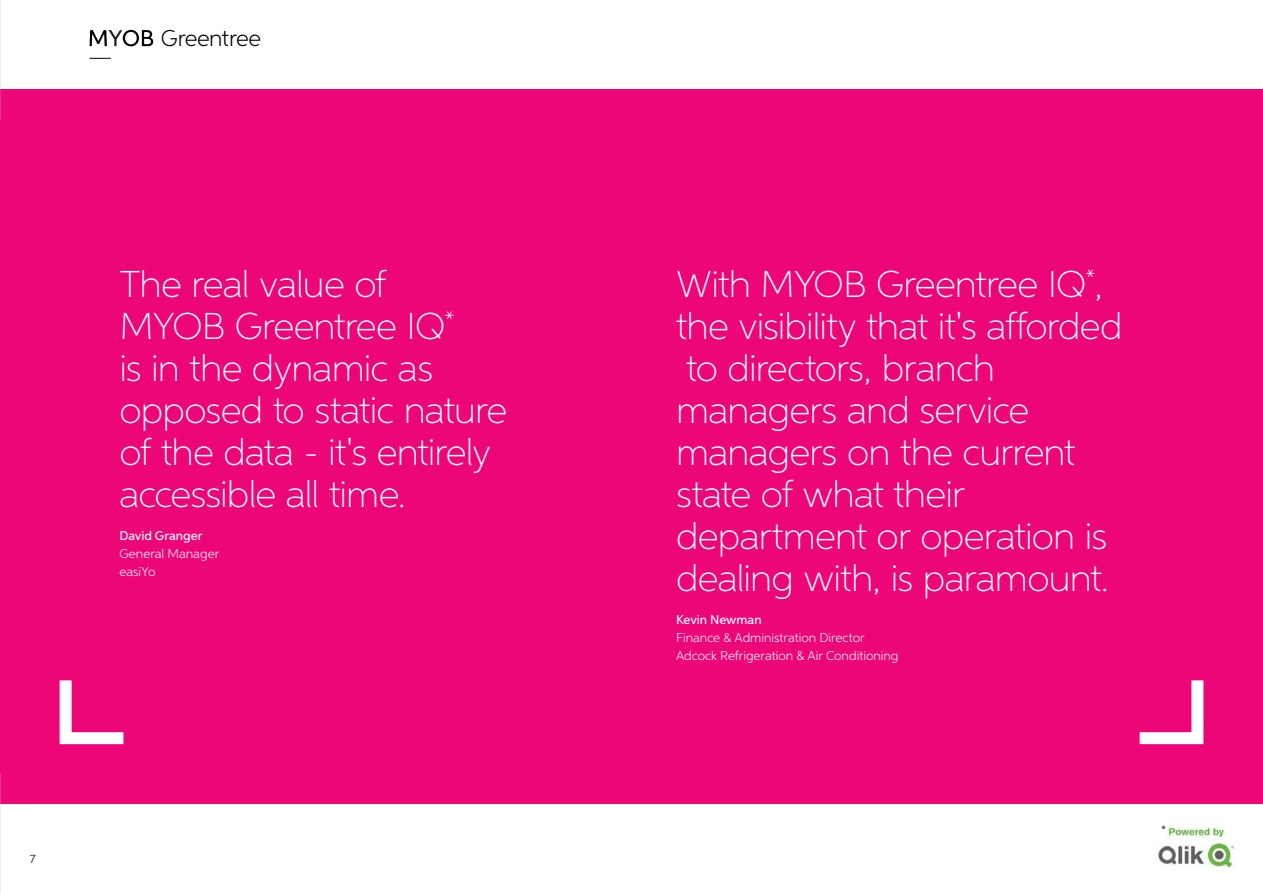
<style>
.page{position:relative;width:1263px;height:893px;background:#fff}
.page>*{position:absolute;margin:0;border:0;box-sizing:border-box;transform-origin:0 0}
.t1{font:100 37.5px/42px "Neutro MYOB";letter-spacing:-.02em;color:#fff}
.t2{font:300 22.95px "Neutro MYOB";letter-spacing:-.02em;color:#000}
.t3{font:300 12.75px/18px "Neutro MYOB";color:#fff}
.t4{font:500 12.75px "Neutro MYOB";color:#fff}
.t5{font:300 12px "Neutro MYOB";color:#000}
.t6{font:300 10.5px "Neutro MYOB";color:#000}
</style>
<div class="page">
<svg style="left:90px;top:58px;width:21px;height:1px"></svg>
<svg style="left:90px;top:30px;width:63px;height:16px"></svg>
<div style="left:0;top:89px;width:1263px;height:715px;background:#ed0677"></div>
<svg style="left:1139px;top:680px;width:65px;height:65px"></svg>
<svg style="left:59px;top:680px;width:65px;height:65px"></svg>
<img style="left:1158px;top:824px;width:78px;height:44px">
<hr style="left:1262px;top:30px;width:1px;height:30px;background:#bcbec0">
<hr style="left:1262px;top:774px;width:1px;height:30px;background:#bcbec0">
<hr style="left:1262px;top:89px;width:1px;height:30px;background:#bcbec0">
<hr style="left:1262px;top:833px;width:1px;height:30px;background:#bcbec0">
<hr style="left:1262px;top:863px;width:1px;height:30px;background:#bcbec0">
<hr style="left:792px;top:0;width:30px;height:1px;background:#bcbec0">
<hr style="left:381px;top:0;width:30px;height:1px;background:#bcbec0">
<hr style="left:89px;top:0;width:30px;height:1px;background:#bcbec0">
<hr style="left:1203px;top:0;width:30px;height:1px;background:#bcbec0">
<hr style="left:1233px;top:0;width:30px;height:1px;background:#bcbec0">
<hr style="left:30px;top:0;width:30px;height:1px;background:#bcbec0">
<hr style="left:852px;top:0;width:30px;height:1px;background:#bcbec0">
<hr style="left:441px;top:0;width:30px;height:1px;background:#bcbec0">
<hr style="left:0;top:0;width:30px;height:1px;background:#bcbec0">
<hr style="left:1144px;top:0;width:30px;height:1px;background:#bcbec0">
<hr style="left:822px;top:0;width:30px;height:1px;background:#bcbec0">
<hr style="left:411px;top:0;width:30px;height:1px;background:#bcbec0">
<hr style="left:1262px;top:0;width:1px;height:30px;background:#bcbec0">
<p class="t2" style="left:161px;top:24px;width:102px">Greentree</p>
<p class="t1" style="left:119px;top:262px;width:389px">The real value of<br>MYOB Greentree IQ<sup>*<br></sup>is in the dynamic as opposed to static nature of the data - it's entirely accessible all time.</p>
<p class="t4" style="left:119px;top:528px;width:85px">David Granger</p>
<p class="t3" style="left:119px;top:544px;width:101px">General Manager easiYo</p>
<p class="t5" style="left:30px;top:852px;width:7px">7</p>
<p class="t1" style="left:676px;top:262px;width:448px">With MYOB Greentree IQ<sup>*</sup>, the visibility that it's a orded to directors, branch managers and service managers on the current state of what their department or operation is dealing with, is paramount.</p>
<p class="t4" style="left:676px;top:612px;width:87px">Kevin Newman</p>
<p class="t3" style="left:676px;top:628px;width:224px">Finance &amp; Administration Director<br>Adcock Refrigeration &amp; Air Conditioning</p>
<p class="t6" style="left:1161px;top:823px;width:7px">*</p>
</div>
